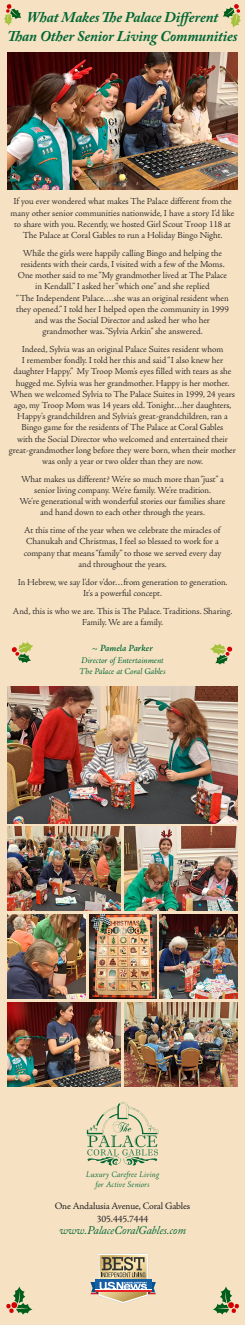
<style>
.page{position:relative;width:245px;height:1325px;background:#f6e2c3}
.page>*{position:absolute;margin:0;border:0;box-sizing:border-box;transform-origin:0 0}
.Eblast_Title_-_Gold{font:italic 700 14.8px/18.5px "Adobe Caslon Pro";letter-spacing:-.01em;color:#063;text-align:center}
.t1{font:italic 11.68px "Adobe Caslon Pro";letter-spacing:-.01em;color:#063}
.t2{font:9.84px/12.7px "Adobe Jenson Pro";letter-spacing:-.015em;color:#231f20;text-align:center}
.Eblast_Text_-_White{font:italic 600 9.6px "Adobe Jenson Pro";letter-spacing:-.005em;color:#063}
.Eblast_Text_-_White-2{font:300 9.2px/11.2px "Adobe Jenson Pro";letter-spacing:-.005em;color:#231f20;text-align:center}
.Eblast_Text_-_White-3{font:italic 8.8px "Adobe Jenson Pro";letter-spacing:-.005em;color:#063}
.t3{font:italic 300 8.52px/9.7px "Adobe Jenson Pro";letter-spacing:.005em;color:#063;text-align:center}
.s1{font-weight:300;font-style:normal}
</style>
<div class="page">
<img style="left:7px;top:914px;width:79px;height:84px">
<img style="left:159px;top:914px;width:79px;height:84px">
<img style="left:89px;top:914px;width:67px;height:84px">
<img style="left:7px;top:1002px;width:114px;height:84px">
<img style="left:7px;top:827px;width:114px;height:84px">
<img style="left:124px;top:1002px;width:114px;height:84px">
<img style="left:124px;top:827px;width:114px;height:84px">
<img style="left:7px;top:52px;width:231px;height:137px">
<img style="left:7px;top:687px;width:231px;height:136px">
<svg style="left:87px;top:1102px;width:71px;height:63px"></svg>
<svg style="left:90px;top:1253px;width:66px;height:50px"></svg>
<hr style="left:95px;top:1290px;width:56px;height:1px;background:#eb2228">
<svg style="left:223px;top:4px;width:18px;height:24px"></svg>
<svg style="left:213px;top:1286px;width:26px;height:29px"></svg>
<svg style="left:6px;top:1286px;width:27px;height:29px"></svg>
<svg style="left:4px;top:4px;width:17px;height:22px"></svg>
<svg style="left:12px;top:642px;width:22px;height:21px"></svg>
<svg style="left:210px;top:643px;width:22px;height:22px"></svg>
<p class="Eblast_Title_-_Gold" style="left:7px;top:8px;width:231px">What Makes The Palace Different<br>Than Other Senior Living Communities</p>
<p class="Eblast_Text_-_White-2" style="left:11px;top:196px;width:225px">If you ever wondered what makes The Palace different from the many other senior communities nationwide, I have a story I’d like to share with you. Recently, we hosted Girl Scout Troop 118 at The Palace at Coral Gables to run a Holiday Bingo Night.</p>
<p class="Eblast_Text_-_White-2" style="left:16px;top:247px;width:214px">While the girls were happily calling Bingo and helping the residents with their cards, I visited with a few of the Moms.<br>One mother said to me “My grandmother lived at The Palace in Kendall.” I asked her “which one” and she replied<br>“The Independent Palace….she was an original resident when they opened.” I told her I helped open the community in 1999 and was the Social Director and asked her who her grandmother was. “Sylvia Arkin” she answered.</p>
<p class="Eblast_Text_-_White-2" style="left:9px;top:344px;width:228px">Indeed, Sylvia was an original Palace Suites resident whom<br>I remember fondly. I told her this and said “I also knew her daughter Happy.” My Troop Mom’s eyes filled with tears as she hugged me. Sylvia was her grandmother. Happy is her mother.<br>When we welcomed Sylvia to The Palace Suites in 1999, 24 years ago, my Troop Mom was 14 years old. Tonight…her daughters, Happy’s grandchildren and Sylvia’s great-grandchildren, ran a Bingo game for the residents of The Palace at Coral Gables<br>with the Social Director who welcomed and entertained their great-grandmother long before they were born, when their mother was only a year or two older than they are now.</p>
<p class="Eblast_Text_-_White-2" style="left:20px;top:473px;width:207px">What makes us different? We’re so much more than “just” a senior living company. We’re family. We’re tradition.<br>We’re generational with wonderful stories our families share and hand down to each other through the years.</p>
<p class="Eblast_Text_-_White-2" style="left:24px;top:525px;width:199px">At this time of the year when we celebrate the miracles of Chanukah and Christmas, I feel so blessed to work for a company that means “family” to those we served every day and throughout the years.</p>
<p class="Eblast_Text_-_White-2" style="left:18px;top:576px;width:211px">In Hebrew, we say l’dor v’dor…from generation to generation.<br>It’s a powerful concept.</p>
<p class="Eblast_Text_-_White-2" style="left:13px;top:605px;width:221px">And, this is who we are. This is The Palace. Traditions. Sharing.<br>Family. We are a family.</p>
<p class="Eblast_Text_-_White" style="left:92px;top:642px;width:63px"><span class="s1">~</span> Pamela Parker</p>
<p class="Eblast_Text_-_White-3" style="left:81px;top:655px;width:84px">Director of Entertainment</p>
<p class="Eblast_Text_-_White-3" style="left:79px;top:667px;width:88px">The Palace at Coral Gables</p>
<p class="t3" style="left:86px;top:1170px;width:75px">Luxury Carefree Living for Active Seniors</p>
<p class="t2" style="left:55px;top:1200px;width:137px">One Andalusia Avenue, Coral Gables<br>305.445.7444</p>
<p class="t1" style="left:59px;top:1223px;width:128px">www.PalaceCoralGables.com</p>
</div>
